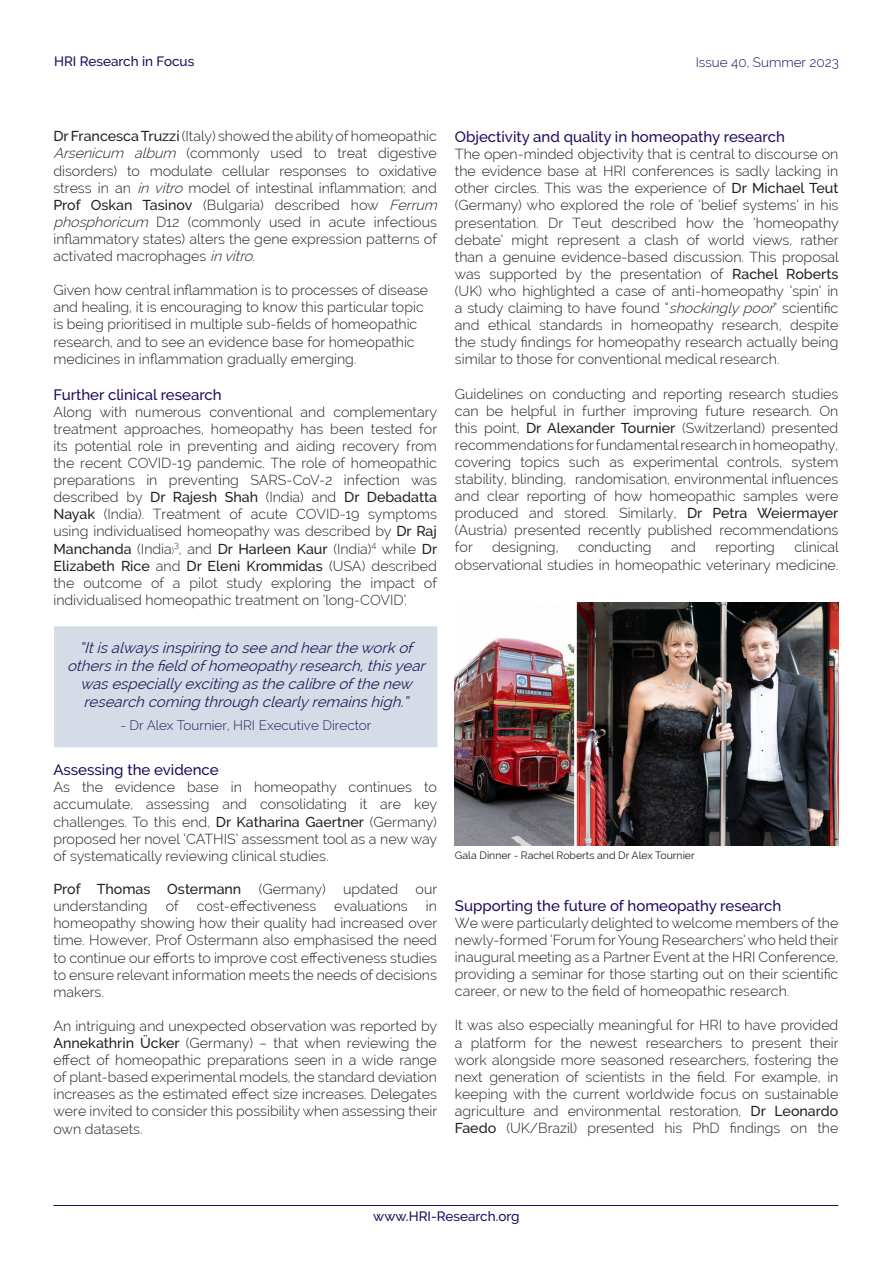
<style>
.page{position:relative;width:893px;height:1263px;background:#fff}
.page>*{position:absolute;margin:0;border:0;box-sizing:border-box;transform-origin:0 0}
.t1{font:italic 15px/18px "Raleway";color:#25215b;text-align:center}
.t2{font:500 15px "Raleway";color:#220a5d}
.t3{font:300 14.25px/17.1px "Raleway";color:#231f20;text-align:justify}
.t4{font:500 13.5px "Raleway";color:#220a5d}
.t5{font:300 13.5px "Raleway";color:#25215b}
.t6{font:300 13.5px "Raleway";color:#220a5d}
.t7{font:10.5px "Raleway";color:#231f20}
.s1{font-weight:500}
.s2{font-style:italic}
.s3{font-size:9px}
</style>
<div class="page">
<hr style="left:53px;top:1205px;width:785px;height:1px;background:#220a5d">
<div style="left:54px;top:626px;width:383px;height:121px;background:#d5dce8;border:2px solid #d5dce8"></div>
<img style="left:455px;top:603px;width:384px;height:242px">
<p class="t4" style="left:54px;top:53px;width:142px">HRI Research in Focus</p>
<p class="t6" style="left:696px;top:54px;width:145px">Issue 40, Summer 2023</p>
<p class="t3" style="left:53px;top:128px;width:389px;text-align:left"><span class="s1">Dr Francesca Truzzi</span> (Italy) showed the ability of homeopathic <span class="s2">Arsenicum album</span> (commonly used to treat digestive disorders) to modulate cellular responses to oxidative stress in an <span class="s2">in vitro</span> model of intestinal inflammation; and <span class="s1">Prof Oskan Tasinov</span> (Bulgaria) described how <span class="s2">Ferrum phosphoricum</span> D12 (commonly used in acute infectious inflammatory states) alters the gene expression patterns of activated macrophages <span class="s2">invitro</span>.</p>
<p class="t3" style="left:53px;top:282px;width:376px;text-align:left">Given how central inflammation is to processes of disease and healing, it is encouraging to know this particular topic is being prioritised in multiple sub-fields of homeopathic research, and to see an evidence base for homeopathic medicines in inflammation gradually emerging.</p>
<p class="t2" style="left:53px;top:386px;width:170px">Further clinical research</p>
<p class="t3" style="left:53px;top:403px;width:385px">Along with numerous conventional and complementary treatment approaches, homeopathy has been tested for its potential role in preventing and aiding recovery from the recent COVID-19 pandemic. The role of homeopathic preparations in preventing SARS-CoV-2 infection was described by <span class="s1">Dr Rajesh Shah</span> (India) and <span class="s1">Dr Debadatta Nayak</span> (India). Treatment of acute COVID-19 symptoms using individualised homeopathy was described by <span class="s1">Dr Raj Manchanda</span> (India<span class="s3">)</span><sup>3</sup>, and <span class="s1">Dr Harleen Kaur</span> (India)<sup>4</sup> while <span class="s1">Dr Elizabeth Rice</span> and <span class="s1">Dr Eleni Krommidas</span> (USA) described the outcome of a pilot study exploring the impact of individualised homeopathic treatment on ’long-COVID’.</p>
<p class="t1" style="left:67px;top:639px;width:364px">“Itisalwaysinspiring to see and hearthe workof othersin the field ofhomeopathyresearch,thisyear wasespeciallyexciting asthe calibre ofthe new research coming through clearlyremainshigh.”</p>
<p class="t5" style="left:120px;top:718px;width:253px">- Dr Alex Tournier, HRI Executive Director</p>
<p class="t2" style="left:53px;top:761px;width:167px">Assessing the evidence</p>
<p class="t3" style="left:53px;top:779px;width:385px">As the evidence base in homeopathy continues to accumulate, assessing and consolidating it are key challenges. To this end, <span class="s1">Dr Katharina Gaertner</span> (Germany) proposed her novel ‘CATHIS’ assessment tool as a new way of systematically reviewing clinical studies.</p>
<p class="t3" style="left:53px;top:880px;width:385px"><span class="s1">Prof Thomas Ostermann</span> (Germany) updated our understanding</p>
<p class="t3" style="left:166px;top:897px;width:15px">of</p>
<p class="t3" style="left:197px;top:897px;width:121px">cost-effectiveness</p>
<p class="t3" style="left:334px;top:897px;width:75px">evaluations</p>
<p class="t3" style="left:53px;top:897px;width:385px;text-indent:372px">in homeopathy showing how their quality had increased over time. However, Prof Ostermann also emphasised the need to continue our efforts to improve cost effectiveness studies to ensure relevant information meets the needs of decisions makers.</p>
<p class="t3" style="left:53px;top:1017px;width:385px">An intriguing and unexpected observation was reported by <span class="s1">Annekathrin Ücker</span> (Germany) – that when reviewing the effect of homeopathic preparations seen in a wide range of plant-based experimental models, the standard deviation increases as the estimated effect size increases. Delegates were invited to consider this possibility when assessing their own datasets.</p>
<p class="t2" style="left:455px;top:128px;width:331px">Objectivity and quality in homeopathy research</p>
<p class="t3" style="left:455px;top:145px;width:385px">The open-minded objectivity that is central to discourse on the evidence base at HRI conferences is sadly lacking in other circles. This was the experience of <span class="s1">Dr Michael Teut </span>(Germany) who explored the role of ‘belief systems’ in his presentation. Dr Teut described how the ‘homeopathy debate’ might represent a clash of world views, rather than a genuine evidence-based discussion. This proposal was supported by the presentation of <span class="s1">Rachel Roberts </span>(UK) who highlighted a case of anti-homeopathy ‘spin’ in a study claiming to have found “<span class="s2">shockinglypoor</span>” scientific and ethical standards in homeopathy research, despite the study findings for homeopathy research actually being similar to those for conventional medical research.</p>
<p class="t3" style="left:455px;top:385px;width:385px">Guidelines on conducting and reporting research studies can be helpful in further improving future research. On this point, <span class="s1">Dr Alexander Tournier</span> (Switzerland) presented recommendations for fundamental research in homeopathy, covering topics such as experimental controls, system stability, blinding, randomisation, environmental influences and clear reporting of how homeopathic samples were produced and stored. Similarly, <span class="s1">Dr Petra Weiermayer </span>(Austria) presented recently published recommendations for</p>
<p class="t3" style="left:455px;top:539px;width:385px;text-align:right">clinical<br>observational studies in homeopathic veterinary medicine.</p>
<p class="t3" style="left:492px;top:539px;width:68px">designing,</p>
<p class="t3" style="left:578px;top:539px;width:75px">conducting</p>
<p class="t3" style="left:671px;top:539px;width:26px">and</p>
<p class="t3" style="left:715px;top:539px;width:61px">reporting</p>
<p class="t7" style="left:455px;top:849px;width:241px">Gala Dinner - Rachel Roberts and Dr Alex Tournier</p>
<p class="t2" style="left:455px;top:897px;width:328px">Supporting the future of homeopathy research</p>
<p class="t3" style="left:455px;top:914px;width:385px">We were particularly delighted to welcome members of the newly-formed ‘Forum for Young Researchers’ who held their inaugural meeting as a Partner Event at the HRI Conference, providing a seminar for those starting out on their scientific career, or new to the field of homeopathic research.</p>
<p class="t3" style="left:455px;top:1017px;width:385px">It was also especially meaningful for HRI to have provided a platform for the newest researchers to present their work alongside more seasoned researchers, fostering the next generation of scientists in the field. For example, in keeping with the current worldwide focus on sustainable agriculture and environmental restoration, <span class="s1">Dr Leonardo Faedo</span> (UK/Brazil) presented his PhD findings on the</p>
<p class="t4" style="left:373px;top:1209px;width:148px">www.HRI-Research.org</p>
</div>
